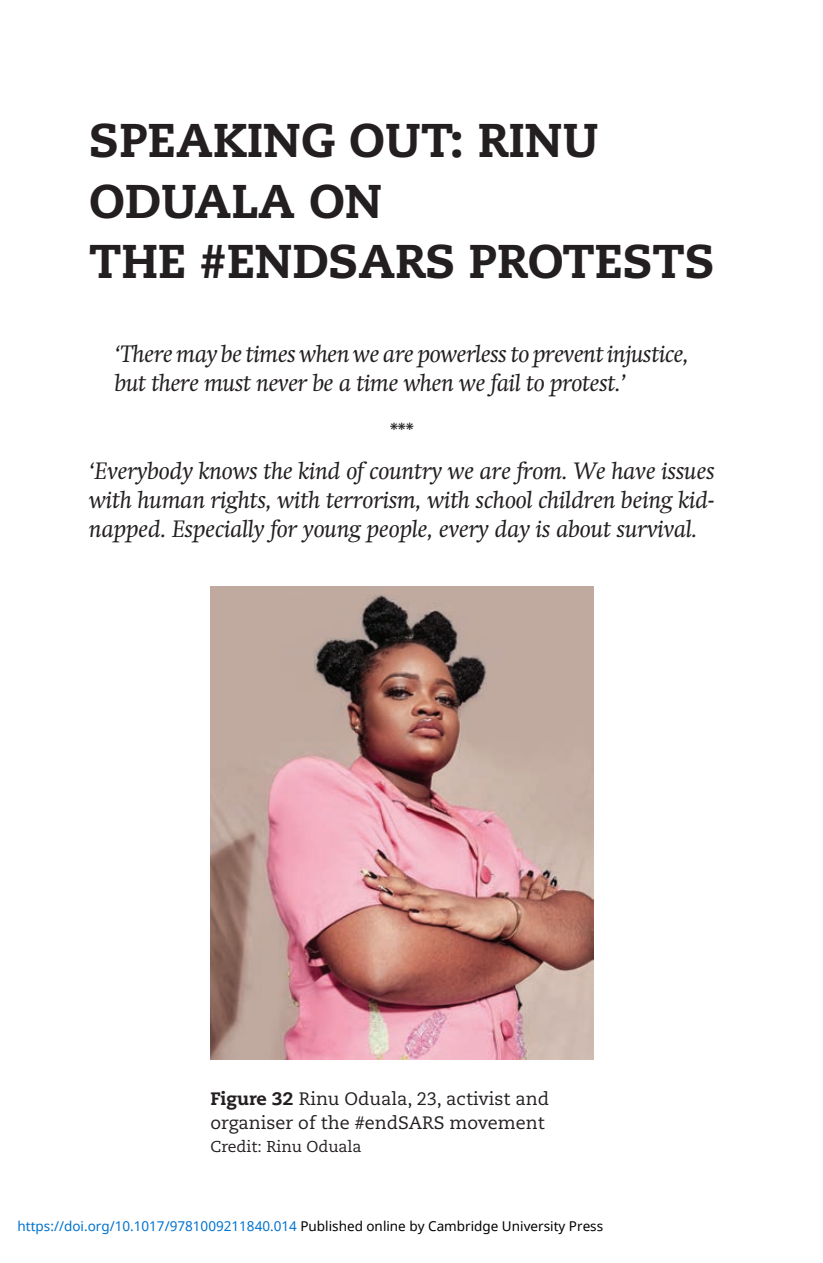
<style>
.page{position:relative;width:823px;height:1263px;background:#fff}
.page>*{position:absolute;margin:0;border:0;box-sizing:border-box;transform-origin:0 0}
.CT{font:800 47.25px/60.8px "Caecilia";color:#231f20}
.para-no-indent{font:italic 23.62px/29.2px "Swift";color:#231f20;text-align:justify}
.Epigraph_no_indent{font:italic 23.62px/29.2px "Swift";letter-spacing:-.01em;color:#231f20}
.Break{font:23.62px "Swift";color:#231f20}
.capt{font:18px/24.8px "Caecilia";color:#231f20}
.Fig_SC{font:15.75px "Caecilia";color:#231f20}
.t1{font:13.5px "Noto Sans";color:#0172cf}
.s1{font-weight:800}
.s2{color:#000}
</style>
<div class="page">
<img style="left:211px;top:586px;width:382px;height:473px">
<p class="CT" style="left:89px;top:110px;width:627px">SPEAKING OUT: RINU<br>ODUALA ON<br>THE #ENDSARS PROTESTS</p>
<p class="Epigraph_no_indent" style="left:115px;top:339px;width:576px">‘There may be times when we are powerless to prevent injustice, but there must never be a time when we fail to protest.’</p>
<p class="Break" style="left:390px;top:418px;width:25px">***</p>
<p class="para-no-indent" style="left:89px;top:456px;width:627px">‘Everybody knows the kind of country we are from. We have issues with human rights, with terrorism, with school children being kid&shy;napped. Especially for young people, every day is about survival.</p>
<p class="capt" style="left:211px;top:1086px;width:340px"><span class="s1">Figure 32</span> Rinu Oduala, 23, activist and organiser of the #endSARS movement</p>
<p class="Fig_SC" style="left:211px;top:1137px;width:152px">Credit: Rinu Oduala</p>
<p class="t1" style="left:18px;top:1216px;width:587px">https://doi.org/10.1017/9781009211840.014 <span class="s2">Published online by Cambridge University Press</span></p>
</div>
